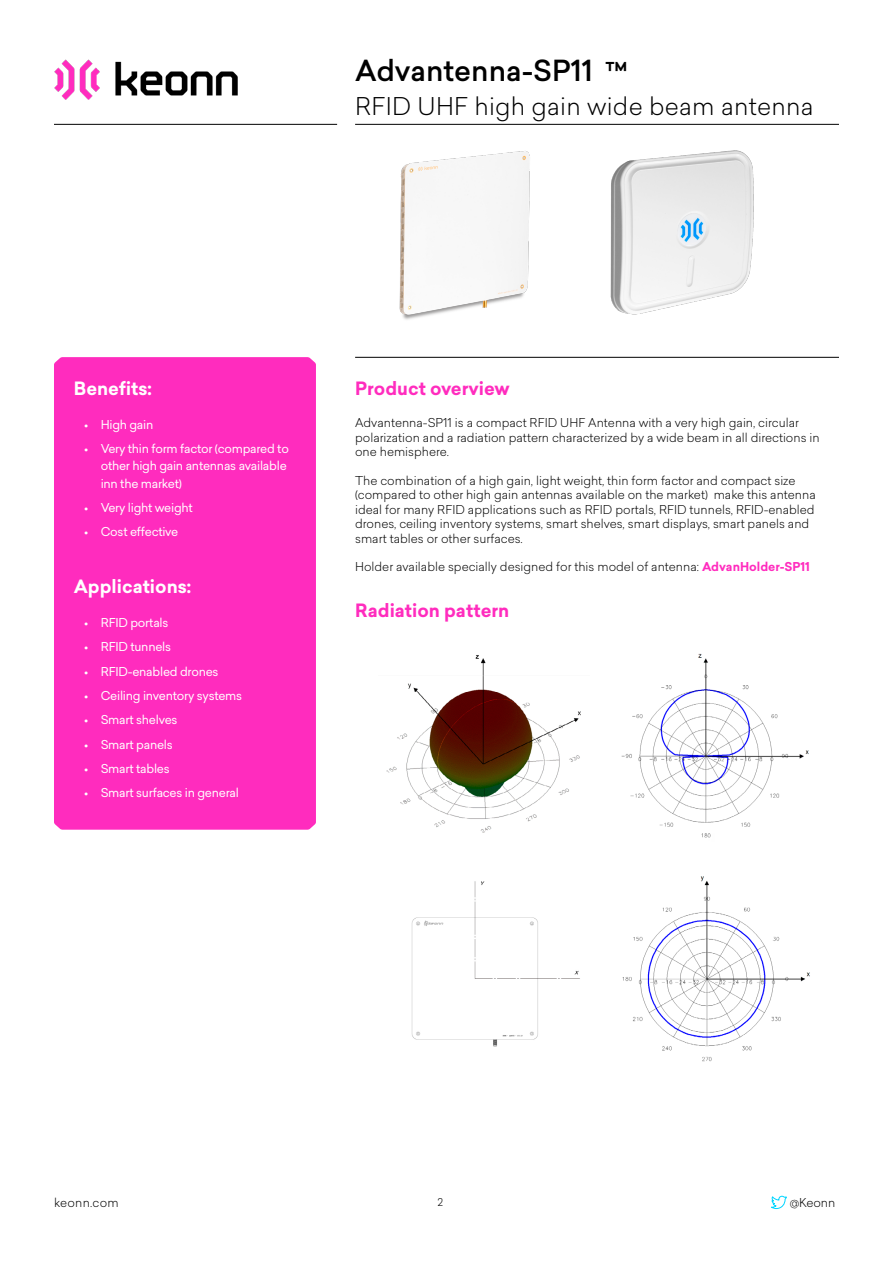
<style>
.page{position:relative;width:893px;height:1263px;background:#fff}
.page>*{position:absolute;margin:0;border:0;box-sizing:border-box;transform-origin:0 0}
.t1{font:500 28.5px "Sailec";color:#000}
.t2{font:300 24px "Sailec";letter-spacing:.01em;color:#000}
.t3{font:700 18px "Sailec";color:#ff2cbe}
.t4{font:700 18px "Sailec";color:#fff}
.t5{font:300 12px/14.4px "Sailec";color:#000}
.t6{font:12px/17.1px "Sailec";letter-spacing:-.02em;color:#fff}
.t7{font:300 12px "Sailec";letter-spacing:.02em;color:#000}
.t8{font:300 10.5px "Sailec";color:#000}
.s1{font-size:25.5px}
.s2{font-weight:700;color:#ff2cbe}
</style>
<div class="page">
<hr style="left:355px;top:124px;width:484px;height:1px;background:#000">
<hr style="left:54px;top:124px;width:283px;height:1px;background:#000">
<img style="left:54px;top:59px;width:184px;height:40px">
<svg style="left:771px;top:1195px;width:16px;height:14px"></svg>
<img style="left:610px;top:150px;width:144px;height:165px">
<hr style="left:355px;top:357px;width:484px;height:1px;background:#000">
<div style="left:54px;top:357px;width:262px;height:473px;background:#ff2cbe"></div>
<img style="left:386px;top:655px;width:195px;height:178px">
<img style="left:621px;top:653px;width:188px;height:185px">
<img style="left:411px;top:881px;width:169px;height:166px">
<img style="left:622px;top:876px;width:188px;height:186px">
<img style="left:399px;top:151px;width:131px;height:169px">
<h1 class="t1" style="left:355px;top:50px;width:274px">Advantenna-SP11 <span class="s1">™</span></h1>
<h2 class="t2" style="left:355px;top:90px;width:460px">RFID UHF high gain wide beam antenna</h2>
<h3 class="t4" style="left:74px;top:375px;width:80px">Benefits:</h3>
<p class="t6" style="left:84px;top:416px;width:71px">• High gain</p>
<p class="t6" style="left:101px;top:440px;width:190px;text-indent:-16px">• Very thin form factor (compared to other high gain antennas available inn the market)</p>
<p class="t6" style="left:84px;top:499px;width:110px">• Very light weight</p>
<p class="t6" style="left:84px;top:523px;width:96px">• Cost effective</p>
<h3 class="t4" style="left:74px;top:573px;width:119px">Applications:</h3>
<p class="t6" style="left:84px;top:614px;width:86px">• RFID portals</p>
<p class="t6" style="left:84px;top:638px;width:88px">• RFID tunnels</p>
<p class="t6" style="left:84px;top:662px;width:136px">• RFID-enabled drones</p>
<p class="t6" style="left:84px;top:687px;width:160px">• Ceiling inventory systems</p>
<p class="t6" style="left:84px;top:711px;width:95px">• Smart shelves</p>
<p class="t6" style="left:84px;top:735px;width:90px">• Smart panels</p>
<p class="t6" style="left:84px;top:760px;width:87px">• Smart tables</p>
<p class="t6" style="left:84px;top:784px;width:156px">• Smart surfaces in general</p>
<h3 class="t3" style="left:355px;top:375px;width:156px">Product overview</h3>
<p class="t5" style="left:355px;top:415px;width:466px">Advantenna-SP11 is a compact RFID UHF Antenna with a very high gain, circular polarization and a radiation pattern characterized by a wide beam in all directions in one hemisphere.</p>
<p class="t5" style="left:355px;top:473px;width:462px">The combination of a high gain, light weight, thin form factor and compact size (compared to other high gain antennas available on the market) make this antenna ideal for many RFID applications such as RFID portals, RFID tunnels, RFID-enabled drones, ceiling inventory systems, smart shelves, smart displays, smart panels and smart tables or other surfaces.</p>
<p class="t5" style="left:355px;top:559px;width:456px">Holder available specially designed for this model of antenna: <span class="s2">AdvanHolder-SP11</span></p>
<h3 class="t3" style="left:355px;top:597px;width:156px">Radiation pattern</h3>
<p class="t7" style="left:54px;top:1194px;width:66px">keonn.com</p>
<p class="t8" style="left:438px;top:1195px;width:7px">2</p>
<p class="t5" style="left:790px;top:1195px;width:47px">@Keonn</p>
</div>
